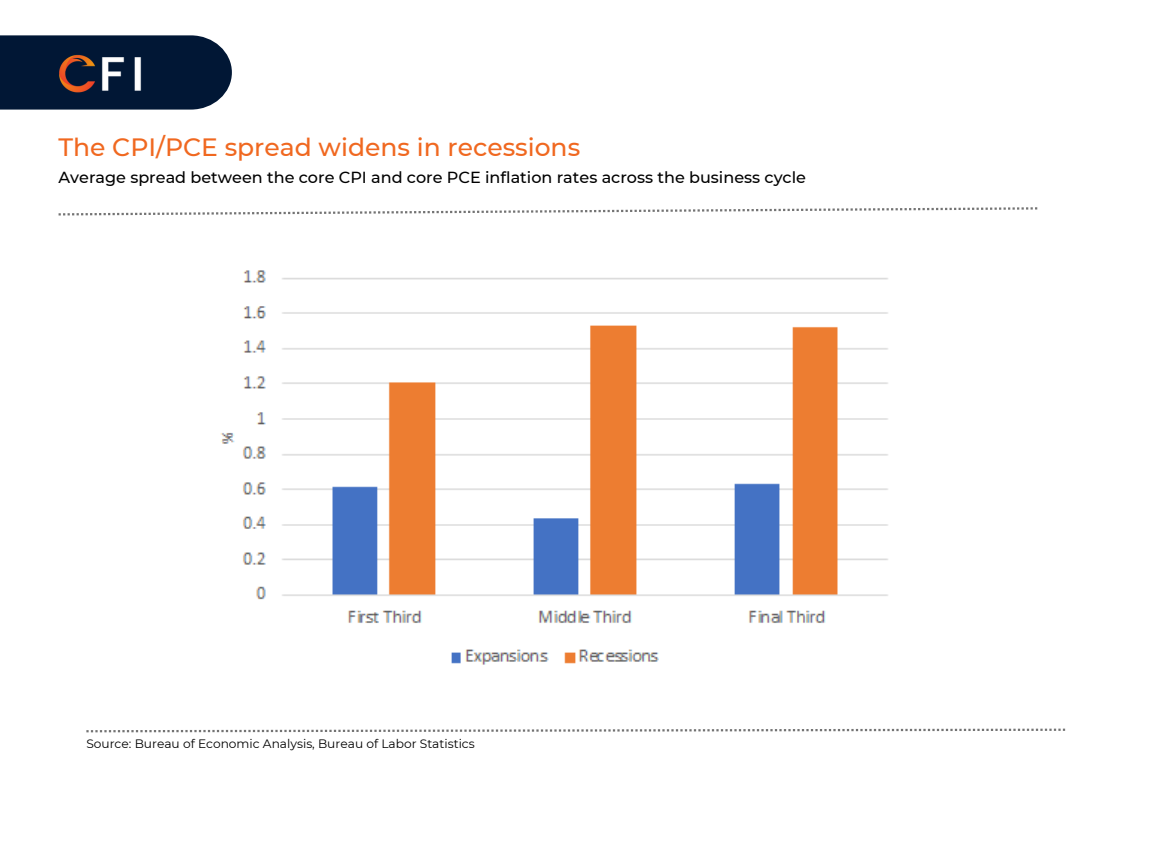
<style>
.page{position:relative;width:1152px;height:864px;background:#fff}
.page>*{position:absolute;margin:0;border:0;box-sizing:border-box;transform-origin:0 0}
.t1{font:500 25.05px "Montserrat";color:#f06820}
.t2{font:500 16.05px "Montserrat";color:#000}
.t3{font:12.15px "Montserrat";color:#000}
</style>
<div class="page">
<svg style="left:86px;top:729px;width:979px;height:3px"></svg>
<svg style="left:59px;top:207px;width:978px;height:9px"></svg>
<svg style="left:0;top:35px;width:232px;height:74px"></svg>
<img style="left:14px;top:41px;width:181px;height:52px">
<img style="left:220px;top:270px;width:668px;height:395px">
<p class="t1" style="left:59px;top:132px;width:523px">The CPI/PCE spread widens in recessions</p>
<p class="t2" style="left:59px;top:168px;width:749px">Average spread between the core CPI and core PCE inflation rates across the business cycle</p>
<p class="t3" style="left:86px;top:736px;width:390px">Source: Bureau of Economic Analysis, Bureau of Labor Statistics</p>
</div>
